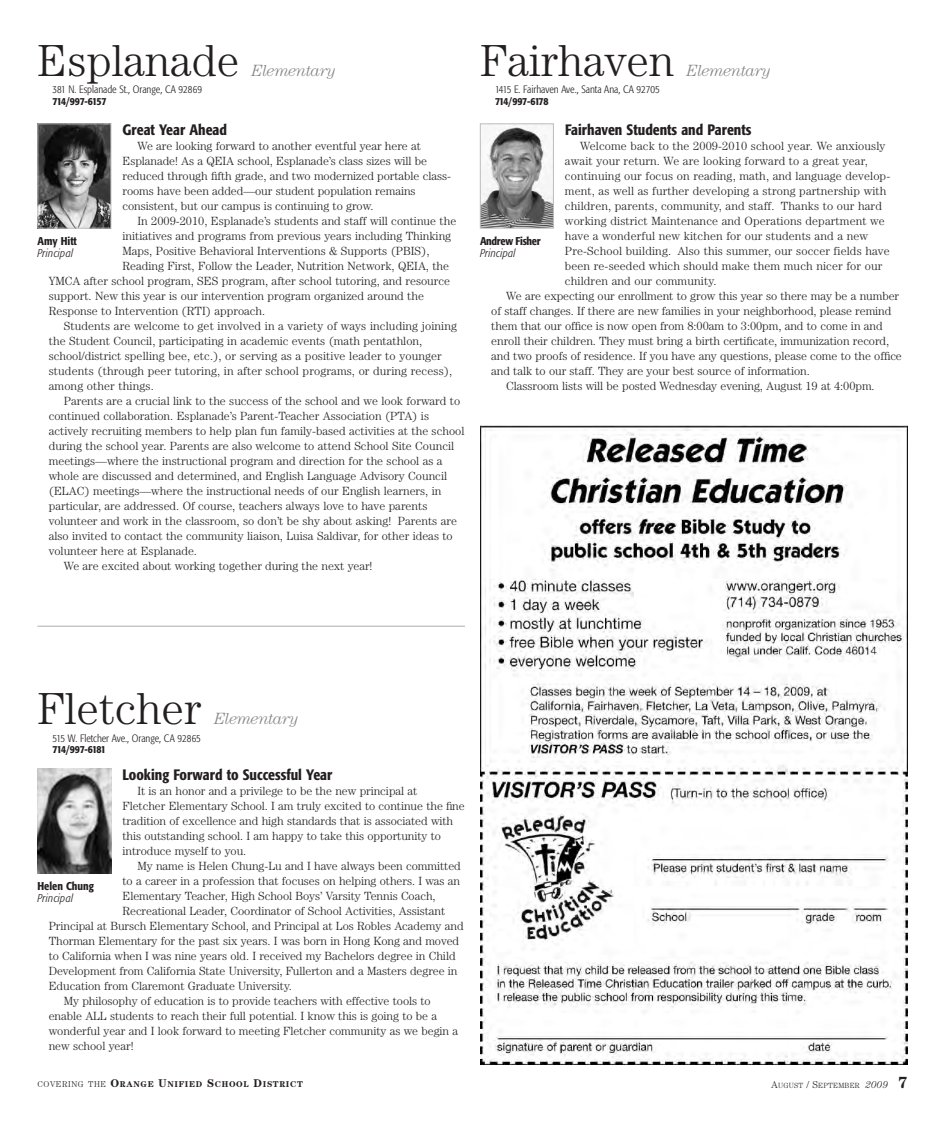
<style>
.page{position:relative;width:945px;height:1125px;background:#fff}
.page>*{position:absolute;margin:0;border:0;box-sizing:border-box;transform-origin:0 0}
.t1{font:300 45px "Century";color:#231f20}
.t2{font:italic 300 16.25px "Century";letter-spacing:-.02em;color:#808285}
.t3{font:500 condensed 15px "Formata";color:#231f20}
.t4{font:300 11.88px/15px "Century";color:#231f20}
.t5{font:italic 300 condensed 11.25px "Formata";letter-spacing:.02em;color:#231f20}
.t6{font:500 condensed 11.25px "Formata";color:#231f20}
.t7{font:500 condensed 11.25px "Formata";letter-spacing:-.03em;color:#231f20}
.t8{font:300 condensed 10.62px "Formata";color:#231f20}
.t9{font:500 condensed 10.62px "Formata";letter-spacing:-.07em;color:#231f20}
.t10{font:700 8.5px "Century";letter-spacing:.075em;color:#231f20}
.t11{font:300 7.5px "Century";letter-spacing:.03em;color:#231f20}
.s1{font-weight:300}
.s2{font-size:11.25px}
.s3{font-size:10px}
.s4{font-style:italic;font-size:10px}
.s5{font-weight:700;font-size:16.25px}
</style>
<div class="page">
<img style="left:40px;top:126px;width:69px;height:101px">
<div style="left:38px;top:124px;width:73px;height:105px;border:1px solid #bcbdc0"></div>
<img style="left:482px;top:126px;width:70px;height:101px">
<div style="left:480px;top:124px;width:74px;height:105px;border:1px solid #bcbdc0"></div>
<img style="left:480px;top:426px;width:427px;height:639px">
<hr style="left:38px;top:626px;width:427px;height:1px;background:#bcbdc0">
<img style="left:38px;top:769px;width:73px;height:105px">
<h1 class="t1" style="left:38px;top:45px;width:203px">Esplanade</h1>
<h2 class="t2" style="left:252px;top:65px;width:86px">Elementary</h2>
<p class="t8" style="left:52px;top:86px;width:151px">381 N. Esplanade St., Orange, CA 92869</p>
<p class="t9" style="left:52px;top:97px;width:55px">714/997-6157</p>
<p class="t3" style="left:122px;top:124px;width:106px">Great Year Ahead</p>
<p class="t4" style="left:122px;top:139px;width:330px;text-indent:15px">We are looking forward to another eventful year here at Esplanade! As a QEIA school, Esplanade’s class sizes will be reduced through fifth grade, and two modernized portable class&shy;rooms have been added—our student population remains consistent, but our campus is continuing to grow.</p>
<p class="t4" style="left:138px;top:214px;width:320px">In 2009-2010, Esplanade’s students and staff will continue the</p>
<p class="t4" style="left:122px;top:229px;width:330px">initiatives and programs from previous years including Thinking</p>
<p class="t4" style="left:122px;top:244px;width:309px">Maps, Positive Behavioral Interventions &amp; Supports (PBIS),</p>
<p class="t4" style="left:122px;top:259px;width:328px">Reading First, Follow the Leader, Nutrition Network, QEIA, the</p>
<p class="t4" style="left:49px;top:274px;width:403px">YMCA after school program, SES program, after school tutoring, and resource</p>
<p class="t4" style="left:49px;top:289px;width:377px">support. New this year is our intervention program organized around the</p>
<p class="t4" style="left:49px;top:304px;width:218px">Response to Intervention (RTI) approach.</p>
<p class="t4" style="left:64px;top:319px;width:395px">Students are welcome to get involved in a variety of ways including joining</p>
<p class="t4" style="left:49px;top:334px;width:375px">the Student Council, participating in academic events (math pentathlon,</p>
<p class="t4" style="left:49px;top:349px;width:395px">school/district spelling bee, etc.), or serving as a positive leader to younger</p>
<p class="t4" style="left:49px;top:364px;width:405px">students (through peer tutoring, in after school programs, or during recess),</p>
<p class="t4" style="left:49px;top:379px;width:107px">among other things.</p>
<p class="t4" style="left:64px;top:394px;width:398px">Parents are a crucial link to the success of the school and we look forward to</p>
<p class="t4" style="left:49px;top:409px;width:382px">continued collaboration. Esplanade’s Parent-Teacher Association (PTA) is</p>
<p class="t4" style="left:49px;top:424px;width:417px">actively recruiting members to help plan fun family-based activities at the school</p>
<p class="t4" style="left:49px;top:439px;width:407px">during the school year. Parents are also welcome to attend School Site Council</p>
<p class="t4" style="left:49px;top:454px;width:395px">meetings—where the instructional program and direction for the school as a</p>
<p class="t4" style="left:49px;top:469px;width:400px">whole are discussed and determined, and English Language Advisory Council</p>
<p class="t4" style="left:49px;top:484px;width:394px">(ELAC) meetings—where the instructional needs of our English learners, in</p>
<p class="t4" style="left:49px;top:499px;width:380px">particular, are addressed. Of course, teachers always love to have parents</p>
<p class="t4" style="left:49px;top:514px;width:410px">volunteer and work in the classroom, so don’t be shy about asking! Parents are</p>
<p class="t4" style="left:49px;top:529px;width:406px">also invited to contact the community liaison, Luisa Saldivar, for other ideas to</p>
<p class="t4" style="left:49px;top:544px;width:150px">volunteer here at Esplanade.</p>
<p class="t4" style="left:64px;top:559px;width:310px">We are excited about working together during the next year!</p>
<p class="t6" style="left:38px;top:236px;width:41px">Amy Hitt</p>
<p class="t5" style="left:38px;top:249px;width:37px">Principal</p>
<h1 class="t1" style="left:480px;top:45px;width:196px">Fairhaven</h1>
<h2 class="t2" style="left:687px;top:65px;width:86px">Elementary</h2>
<p class="t8" style="left:495px;top:86px;width:166px">1415 E. Fairhaven Ave., Santa Ana, CA 92705</p>
<p class="t9" style="left:495px;top:97px;width:55px">714/997-6178</p>
<p class="t3" style="left:565px;top:124px;width:188px">Fairhaven Students and Parents</p>
<p class="t4" style="left:580px;top:139px;width:307px">Welcome back to the 2009-2010 school year. We anxiously</p>
<p class="t4" style="left:565px;top:154px;width:304px">await your return. We are looking forward to a great year,</p>
<p class="t4" style="left:565px;top:169px;width:327px">continuing our focus on reading, math, and language develop-</p>
<p class="t4" style="left:565px;top:184px;width:323px">ment, as well as further developing a strong partnership with</p>
<p class="t4" style="left:565px;top:199px;width:318px">children, parents, community, and staff. Thanks to our hard</p>
<p class="t4" style="left:565px;top:214px;width:321px">working district Maintenance and Operations department we</p>
<p class="t4" style="left:565px;top:229px;width:305px">have a wonderful new kitchen for our students and a new</p>
<p class="t4" style="left:565px;top:244px;width:326px">Pre-School building. Also this summer, our soccer fields have</p>
<p class="t4" style="left:565px;top:259px;width:319px">been re-seeded which should make them much nicer for our</p>
<p class="t4" style="left:565px;top:274px;width:153px">children and our community.</p>
<p class="t4" style="left:506px;top:289px;width:394px">We are expecting our enrollment to grow this year so there may be a number</p>
<p class="t4" style="left:491px;top:304px;width:402px">of staff changes. If there are new families in your neighborhood, please remind</p>
<p class="t4" style="left:491px;top:319px;width:393px">them that our office is now open from 8:00am to 3:00pm, and to come in and</p>
<p class="t4" style="left:491px;top:334px;width:400px">enroll their children. They must bring a birth certificate, immunization record,</p>
<p class="t4" style="left:491px;top:349px;width:412px">and two proofs of residence. If you have any questions, please come to the office</p>
<p class="t4" style="left:491px;top:364px;width:320px">and talk to our staff. They are your best source of information.</p>
<p class="t4" style="left:506px;top:379px;width:370px">Classroom lists will be posted Wednesday evening, August 19 at 4:00pm.</p>
<p class="t7" style="left:480px;top:236px;width:62px">Andrew Fisher</p>
<p class="t5" style="left:480px;top:249px;width:37px">Principal</p>
<h1 class="t1" style="left:38px;top:693px;width:166px">Fletcher</h1>
<h2 class="t2" style="left:214px;top:713px;width:86px">Elementary</h2>
<p class="t8" style="left:52px;top:734px;width:150px">515 W. Fletcher Ave., Orange, CA 92865</p>
<p class="t9" style="left:52px;top:745px;width:55px">714/997-6181</p>
<p class="t3" style="left:122px;top:769px;width:211px">Looking Forward to Successful Year</p>
<p class="t4" style="left:122px;top:784px;width:344px;text-indent:15px">It is an honor and a privilege to be the new principal at<br>Fletcher Elementary School. I am truly excited to continue the fine tradition of excellence and high standards that is associated with this outstanding school. I am happy to take this opportunity to introduce myself to you.</p>
<p class="t4" style="left:137px;top:859px;width:325px">My name is Helen Chung-Lu and I have always been committed</p>
<p class="t4" style="left:122px;top:874px;width:339px">to a career in a profession that focuses on helping others. I was an</p>
<p class="t4" style="left:122px;top:889px;width:315px">Elementary Teacher, High School Boys’ Varsity Tennis Coach,</p>
<p class="t4" style="left:122px;top:904px;width:324px">Recreational Leader, Coordinator of School Activities, Assistant</p>
<p class="t4" style="left:49px;top:919px;width:416px">Principal at Bursch Elementary School, and Principal at Los Robles Academy and</p>
<p class="t4" style="left:49px;top:934px;width:412px">Thorman Elementary for the past six years. I was born in Hong Kong and moved</p>
<p class="t4" style="left:49px;top:949px;width:408px">to California when I was nine years old. I received my Bachelors degree in Child</p>
<p class="t4" style="left:49px;top:964px;width:410px">Development from California State University, Fullerton and a Masters degree in</p>
<p class="t4" style="left:49px;top:979px;width:245px">Education from Claremont Graduate University.</p>
<p class="t4" style="left:64px;top:994px;width:369px">My philosophy of education is to provide teachers with effective tools to</p>
<p class="t4" style="left:49px;top:1009px;width:390px">enable ALL students to reach their full potential. I know this is going to be a</p>
<p class="t4" style="left:49px;top:1024px;width:411px">wonderful year and I look forward to meeting Fletcher community as we begin a</p>
<p class="t4" style="left:49px;top:1039px;width:86px">new school year!</p>
<p class="t6" style="left:38px;top:881px;width:58px">Helen Chung</p>
<p class="t5" style="left:38px;top:894px;width:37px">Principal</p>
<p class="t10" style="left:38px;top:1081px;width:267px"><span class="s1">COVERING THE</span> <span class="s2">O</span>RANGE <span class="s2">U</span>NIFIED <span class="s2">S</span>CHOOL <span class="s2">D</span>ISTRICT</p>
<p class="t11" style="left:771px;top:1083px;width:138px"><span class="s3">A</span>UGUST <span class="s3">/ S</span>EPTEMBER <span class="s4">2009</span> <span class="s5">7</span></p>
</div>
